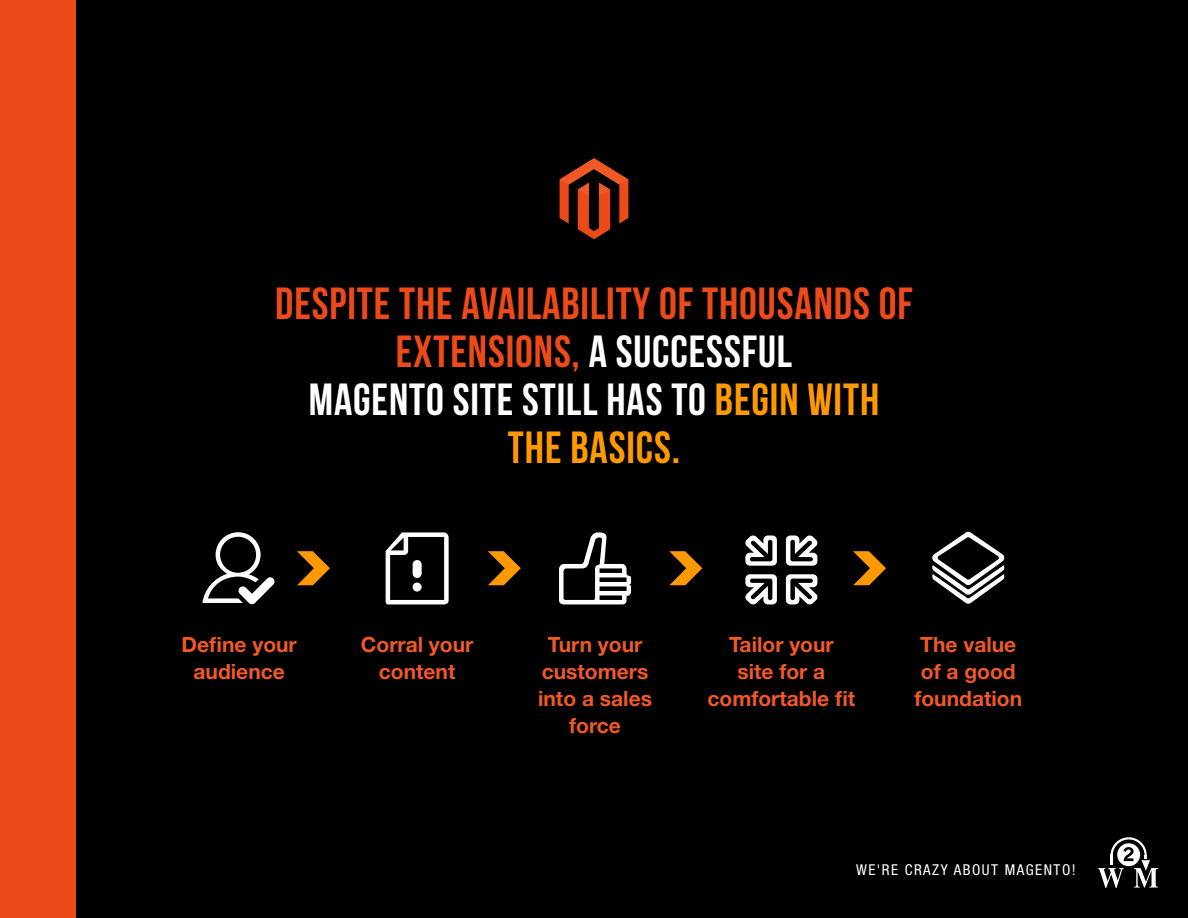
<style>
.page{position:relative;width:1188px;height:918px;background:#fff}
.page>*{position:absolute;margin:0;border:0;box-sizing:border-box;transform-origin:0 0}
.t1{font:45px/48px "Bebas Neue";letter-spacing:.02em;color:#ed4a1a;text-align:center}
.t2{font:700 21px/27px "Helvetica Neue LT Std";color:#f05926;text-align:center}
.t3{font:condensed 15px "Helvetica Neue LT Std";letter-spacing:.1em;color:#fff}
.s1{color:#fff}
.s2{color:#f90}
</style>
<div class="page">
<div style="left:75px;top:0;width:1113px;height:918px;background:#000"></div>
<svg style="left:560px;top:158px;width:68px;height:81px;background:#6a230d"></svg>
<svg style="left:1098px;top:837px;width:60px;height:51px"></svg>
<div style="left:0;top:0;width:75px;height:918px;background:#ed4a1a"></div>
<svg style="left:386px;top:532px;width:63px;height:72px"></svg>
<div style="left:413px;top:583px;width:9px;height:9px;background:#fff;border-radius:50%"></div>
<div style="left:413px;top:560px;width:9px;height:18px;background:#fff;border-radius:4px"></div>
<svg style="left:559px;top:532px;width:72px;height:72px"></svg>
<svg style="left:932px;top:531px;width:73px;height:73px"></svg>
<svg style="left:202px;top:532px;width:73px;height:73px"></svg>
<svg style="left:297px;top:551px;width:33px;height:34px"></svg>
<svg style="left:488px;top:551px;width:33px;height:34px"></svg>
<svg style="left:669px;top:551px;width:33px;height:34px"></svg>
<svg style="left:853px;top:551px;width:33px;height:34px"></svg>
<svg style="left:745px;top:535px;width:73px;height:70px"></svg>
<h1 class="t1" style="left:275px;top:279px;width:639px">DESPITE THE AVAILABILITY OF THOUSANDS OF<br>EXTENSIONS, <span class="s1">A SUCCESSFUL<br>MAGENTO SITE STILL HAS TO</span> <span class="s2">BEGIN WITH<br>THE BASICS.</span></h1>
<p class="t2" style="left:182px;top:630px;width:117px">Define your audience</p>
<p class="t2" style="left:361px;top:630px;width:114px">Corral your content</p>
<p class="t2" style="left:538px;top:630px;width:115px">Turn your customers into a sales force</p>
<p class="t2" style="left:708px;top:630px;width:149px">Tailor your<br>site for a comfortable fit</p>
<p class="t2" style="left:914px;top:630px;width:109px">The value of a good foundation</p>
<p class="t3" style="left:856px;top:861px;width:221px">WE'RE CRAZY ABOUT MAGENTO!</p>
</div>
